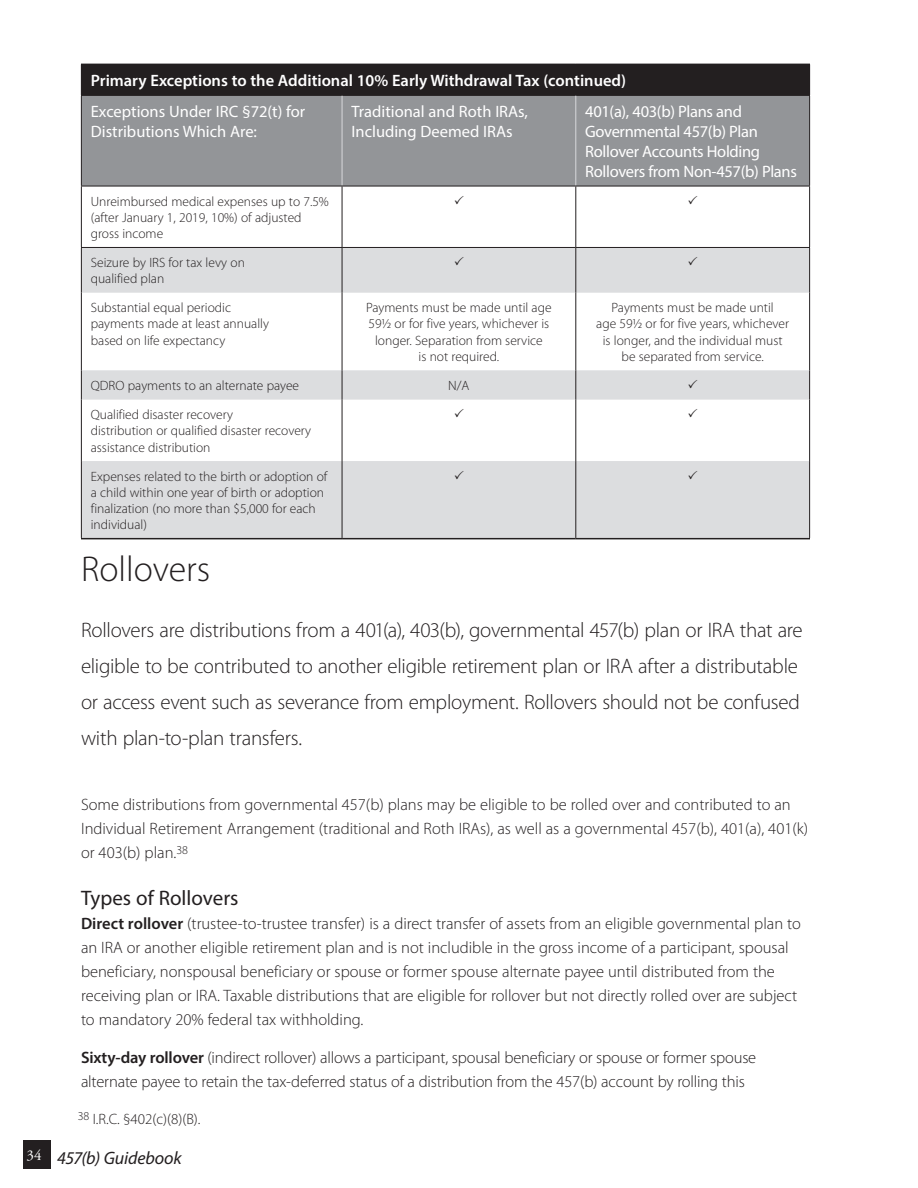
<style>
.page{position:relative;width:918px;height:1188px;background:#fff}
.page>*{position:absolute;margin:0;border:0;box-sizing:border-box;transform-origin:0 0}
.t1{font:300 36px "Myriad Pro";color:#231f20}
.intro{font:300 21px/36px "Myriad Pro";letter-spacing:-.015em;color:#231f20}
.t2{font:21px "Myriad Pro";color:#231f20}
.t3{font:italic 18px "Myriad Pro";letter-spacing:-.01em;color:#231f20}
.body{font:300 16.5px/24px "Myriad Pro";color:#231f20}
.body-2{font:16.5px/19.8px "Myriad Pro";letter-spacing:-.015em;color:#fff}
.body-3{font:600 16.5px "Myriad Pro";color:#fff}
.t4{font:300 15px "Myriad Pro";color:#231f20}
.t5{font:15px "Adobe Garamond Pro";color:#fff}
.Table_Copy{font:300 13.5px/16.2px "Myriad Pro";color:#231f20}
.s1{font-weight:600}
</style>
<div class="page">
<div style="left:81px;top:64px;width:729px;height:31px;background:#231f20"></div>
<div style="left:82px;top:96px;width:727px;height:90px;background:#939598"></div>
<svg style="left:82px;top:248px;width:727px;height:290px;fill:#dcdddf"></svg>
<hr style="left:342px;top:186px;width:1px;height:61px;background:#231f20">
<hr style="left:575px;top:186px;width:1px;height:61px;background:#231f20">
<hr style="left:342px;top:248px;width:1px;height:45px;background:#231f20">
<hr style="left:575px;top:248px;width:1px;height:45px;background:#231f20">
<hr style="left:342px;top:293px;width:1px;height:77px;background:#231f20">
<hr style="left:575px;top:293px;width:1px;height:77px;background:#231f20">
<hr style="left:342px;top:370px;width:1px;height:30px;background:#231f20">
<hr style="left:575px;top:370px;width:1px;height:30px;background:#231f20">
<hr style="left:342px;top:400px;width:1px;height:61px;background:#231f20">
<hr style="left:575px;top:400px;width:1px;height:61px;background:#231f20">
<hr style="left:342px;top:461px;width:1px;height:77px;background:#231f20">
<hr style="left:575px;top:461px;width:1px;height:77px;background:#231f20">
<hr style="left:81px;top:95px;width:261px;height:1px;background:#231f20">
<hr style="left:81px;top:96px;width:1px;height:90px;background:#231f20">
<hr style="left:342px;top:95px;width:234px;height:1px;background:#231f20">
<hr style="left:576px;top:95px;width:234px;height:1px;background:#231f20">
<hr style="left:809px;top:96px;width:1px;height:90px;background:#231f20">
<hr style="left:81px;top:247px;width:261px;height:1px;background:#231f20">
<hr style="left:342px;top:247px;width:234px;height:1px;background:#231f20">
<hr style="left:576px;top:247px;width:234px;height:1px;background:#231f20">
<hr style="left:342px;top:96px;width:1px;height:90px;background:#d8d9db">
<hr style="left:575px;top:96px;width:1px;height:90px;background:#d8d9db">
<hr style="left:81px;top:186px;width:1px;height:61px;background:#231f20">
<hr style="left:809px;top:186px;width:1px;height:61px;background:#231f20">
<hr style="left:81px;top:248px;width:1px;height:45px;background:#231f20">
<hr style="left:809px;top:248px;width:1px;height:45px;background:#231f20">
<hr style="left:81px;top:293px;width:1px;height:77px;background:#231f20">
<hr style="left:809px;top:293px;width:1px;height:77px;background:#231f20">
<hr style="left:81px;top:370px;width:1px;height:30px;background:#231f20">
<hr style="left:809px;top:370px;width:1px;height:30px;background:#231f20">
<hr style="left:81px;top:400px;width:1px;height:61px;background:#231f20">
<hr style="left:809px;top:400px;width:1px;height:61px;background:#231f20">
<hr style="left:81px;top:461px;width:1px;height:77px;background:#231f20">
<hr style="left:809px;top:461px;width:1px;height:77px;background:#231f20">
<hr style="left:81px;top:538px;width:261px;height:1px;background:#231f20">
<hr style="left:342px;top:538px;width:234px;height:1px;background:#231f20">
<hr style="left:576px;top:538px;width:234px;height:1px;background:#231f20">
<hr style="left:81px;top:186px;width:261px;height:1px;background:#231f20">
<hr style="left:342px;top:186px;width:234px;height:1px;background:#231f20">
<hr style="left:576px;top:186px;width:234px;height:1px;background:#231f20">
<div style="left:24px;top:1140px;width:27px;height:29px;background:#231f20"></div>
<svg style="left:455px;top:257px;width:9px;height:9px"></svg>
<svg style="left:689px;top:257px;width:8px;height:9px"></svg>
<svg style="left:689px;top:380px;width:8px;height:8px"></svg>
<svg style="left:455px;top:409px;width:9px;height:9px"></svg>
<svg style="left:689px;top:409px;width:8px;height:9px"></svg>
<svg style="left:455px;top:470px;width:9px;height:9px"></svg>
<svg style="left:689px;top:470px;width:8px;height:9px"></svg>
<p class="body-3" style="left:91px;top:70px;width:537px">Primary Exceptions to the Additional 10% Early Withdrawal Tax (continued)</p>
<p class="body-2" style="left:91px;top:102px;width:216px">Exceptions Under IRC §72(t) for<br>Distributions Which Are:</p>
<p class="body-2" style="left:352px;top:102px;width:178px">Traditional and Roth IRAs,<br>Including Deemed IRAs</p>
<p class="body-2" style="left:585px;top:102px;width:213px">401(a), 403(b) Plans and<br>Governmental 457(b) Plan<br>Rollover Accounts Holding<br>Rollovers from Non-457(b) Plans</p>
<p class="Table_Copy" style="left:91px;top:193px;width:240px">Unreimbursed medical expenses up to 7.5% (after January 1, 2019, 10%) of adjusted gross income</p>
<p class="Table_Copy" style="left:91px;top:255px;width:156px">Seizure by IRS for tax levy on qualified plan</p>
<p class="Table_Copy" style="left:91px;top:300px;width:180px">Substantial equal periodic payments made at least annually based on life expectancy</p>
<p class="Table_Copy" style="left:366px;top:300px;width:187px;text-align:center">Payments must be made until age<br>59½ or for five years, whichever is longer. Separation from service<br>is not required.</p>
<p class="Table_Copy" style="left:596px;top:300px;width:194px;text-align:center">Payments must be made until<br>age 59½ or for five years, whichever is longer, and the individual must be separated from service.</p>
<p class="Table_Copy" style="left:91px;top:378px;width:210px">QDRO payments to an alternate payee</p>
<p class="Table_Copy" style="left:448px;top:378px;width:23px">N/A</p>
<p class="Table_Copy" style="left:91px;top:407px;width:222px">Qualified disaster recovery<br>distribution or qualified disaster recovery assistance distribution</p>
<p class="Table_Copy" style="left:91px;top:468px;width:238px">Expenses related to the birth or adoption of a child within one year of birth or adoption finalization (no more than $5,000 for each individual)</p>
<h1 class="t1" style="left:81px;top:549px;width:131px">Rollovers</h1>
<p class="intro" style="left:81px;top:613px;width:723px">Rollovers are distributions from a 401(a), 403(b), governmental 457(b) plan or IRA that are eligible to be contributed to another eligible retirement plan or IRA after a distributable or access event such as severance from employment. Rollovers should not be confused with plan-to-plan transfers.</p>
<p class="t5" style="left:27px;top:1147px;width:16px">34</p>
<p class="body" style="left:81px;top:793px;width:729px">Some distributions from governmental 457(b) plans may be eligible to be rolled over and contributed to an<br>Individual Retirement Arrangement (traditional and Roth IRAs), as well as a governmental 457(b), 401(a), 401(k) or 403(b) plan.<sup>38</sup></p>
<h2 class="t2" style="left:81px;top:885px;width:159px">Types of Rollovers</h2>
<p class="body" style="left:81px;top:912px;width:721px"><span class="s1">Direct rollover</span> (trustee-to-trustee transfer) is a direct transfer of assets from an eligible governmental plan to an IRA or another eligible retirement plan and is not includible in the gross income of a participant, spousal beneficiary, nonspousal beneficiary or spouse or former spouse alternate payee until distributed from the receiving plan or IRA. Taxable distributions that are eligible for rollover but not directly rolled over are subject to mandatory 20% federal tax withholding.</p>
<p class="body" style="left:81px;top:1046px;width:677px"><span class="s1">Sixty-day rollover</span> (indirect rollover) allows a participant, spousal beneficiary or spouse or former spouse alternate payee to retain the tax-deferred status of a distribution from the 457(b) account by rolling this</p>
<p class="t4" style="left:78px;top:1110px;width:124px"><sup>38</sup> I.R.C. §402(c)(8)(B).</p>
<p class="t3" style="left:57px;top:1147px;width:126px">457(b) Guidebook</p>
</div>
